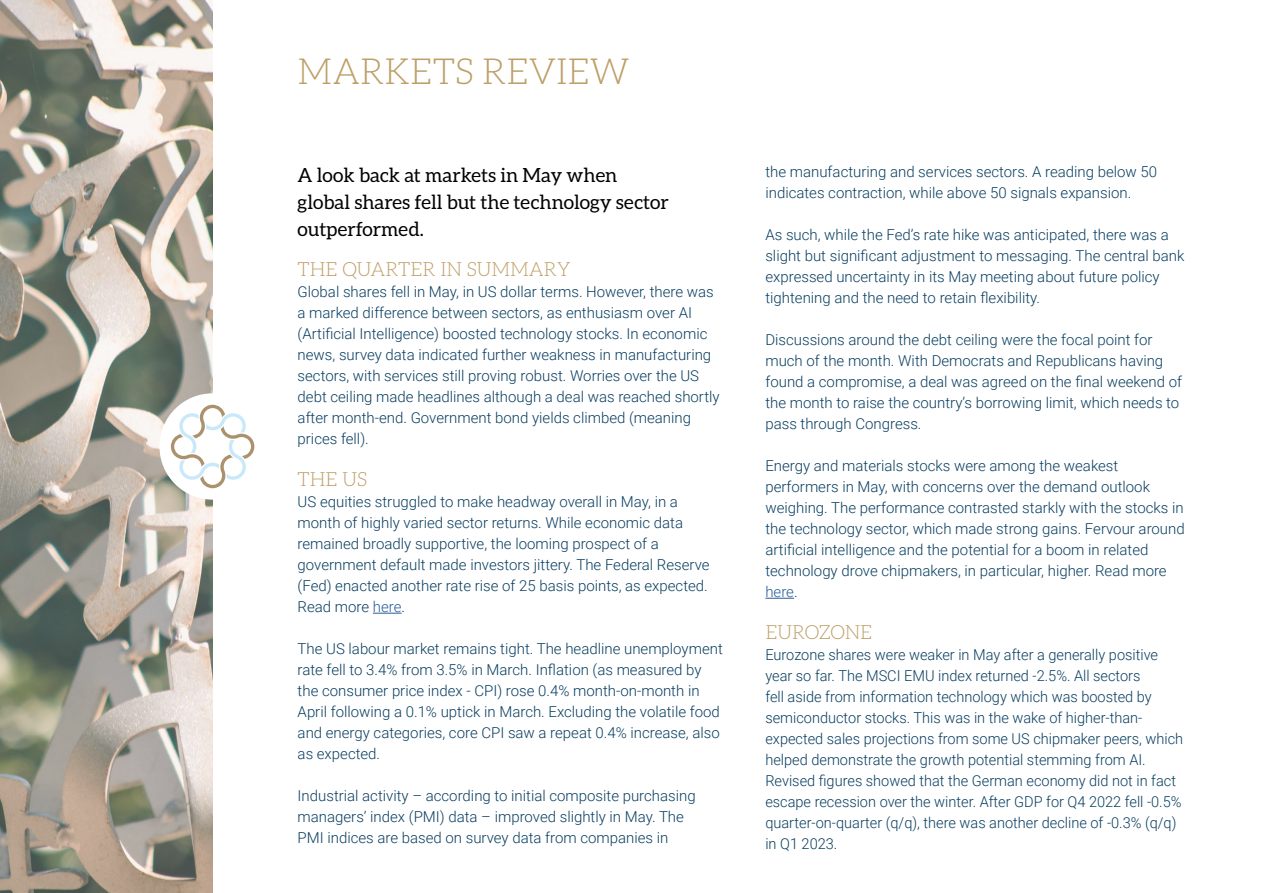
<style>
.page{position:relative;width:1263px;height:893px;background:#fff}
.page>*{position:absolute;margin:0;border:0;box-sizing:border-box;transform-origin:0 0}
.t1{font:300 36px "Aleo";color:#bd9f67}
.t2{font:19.5px/27px "Aleo";color:#000}
.t3{font:300 19.5px "Aleo";color:#bd9f67}
.t4{font:300 19.5px "Aleo";letter-spacing:-.02em;color:#bd9f67}
.t5{font:300 15px/21px "Roboto";color:#093e60}
.s1{color:#275b9b}
</style>
<div class="page">
<img style="left:0;top:0;width:213px;height:893px">
<div style="left:159px;top:393px;width:107px;height:107px;background:#fff;border-radius:50%"></div>
<svg style="left:171px;top:405px;width:83px;height:83px"></svg>
<svg style="left:373px;top:613px;width:29px;height:1px"></svg>
<svg style="left:765px;top:598px;width:29px;height:1px"></svg>
<h1 class="t1" style="left:298px;top:52px;width:333px">MARKETS REVIEW</h1>
<h2 class="t2" style="left:298px;top:161px;width:373px">A look back at markets in May when global shares fell but the technology sector outperformed.</h2>
<h2 class="t3" style="left:298px;top:259px;width:274px">THE QUARTER IN SUMMARY</h2>
<p class="t5" style="left:298px;top:281px;width:424px">Global shares fell in May, in US dollar terms. However, there was a marked difference between sectors, as enthusiasm over AI (Artificial Intelligence) boosted technology stocks. In economic news, survey data indicated further weakness in manufacturing sectors, with services still proving robust. Worries over the US debt ceiling made headlines although a deal was reached shortly after month-end. Government bond yields climbed (meaning prices fell).</p>
<h2 class="t3" style="left:298px;top:469px;width:71px">THE US</h2>
<p class="t5" style="left:298px;top:491px;width:413px">US equities struggled to make headway overall in May, in a month of highly varied sector returns. While economic data remained broadly supportive, the looming prospect of a government default made investors jittery. The Federal Reserve (Fed) enacted another rate rise of 25 basis points, as expected.<br>Read more <span class="s1">here</span>.</p>
<p class="t5" style="left:298px;top:638px;width:427px">The US labour market remains tight. The headline unemployment rate fell to 3.4% from 3.5% in March. Inflation (as measured by the consumer price index - CPI) rose 0.4% month-on-month in April following a 0.1% uptick in March. Excluding the volatile food and energy categories, core CPI saw a repeat 0.4% increase, also as expected.</p>
<p class="t5" style="left:298px;top:785px;width:400px">Industrial activity – according to initial composite purchasing managers’ index (PMI) data – improved slightly in May. The<br>PMI indices are based on survey data from companies in</p>
<p class="t5" style="left:765px;top:161px;width:393px">the manufacturing and services sectors. A reading below 50 indicates contraction, while above 50 signals expansion.</p>
<p class="t5" style="left:765px;top:224px;width:420px">As such, while the Fed’s rate hike was anticipated, there was a slight but significant adjustment to messaging. The central bank expressed uncertainty in its May meeting about future policy tightening and the need to retain flexibility.</p>
<p class="t5" style="left:765px;top:329px;width:418px">Discussions around the debt ceiling were the focal point for much of the month. With Democrats and Republicans having found a compromise, a deal was agreed on the final weekend of the month to raise the country’s borrowing limit, which needs to pass through Congress.</p>
<p class="t5" style="left:765px;top:455px;width:421px">Energy and materials stocks were among the weakest performers in May, with concerns over the demand outlook weighing. The performance contrasted starkly with the stocks in the technology sector, which made strong gains. Fervour around artificial intelligence and the potential for a boom in related technology drove chipmakers, in particular, higher. Read more <span class="s1">here</span>.</p>
<h2 class="t4" style="left:765px;top:622px;width:108px">EUROZONE</h2>
<p class="t5" style="left:765px;top:644px;width:419px">Eurozone shares were weaker in May after a generally positive year so far. The MSCI EMU index returned -2.5%. All sectors<br>fell aside from information technology which was boosted by semiconductor stocks. This was in the wake of higher-than&shy;expected sales projections from some US chipmaker peers, which helped demonstrate the growth potential stemming from AI.<br>Revised figures showed that the German economy did not in fact escape recession over the winter. After GDP for Q4 2022 fell -0.5% quarter-on-quarter (q/q), there was another decline of -0.3% (q/q) in Q1 2023.</p>
</div>
